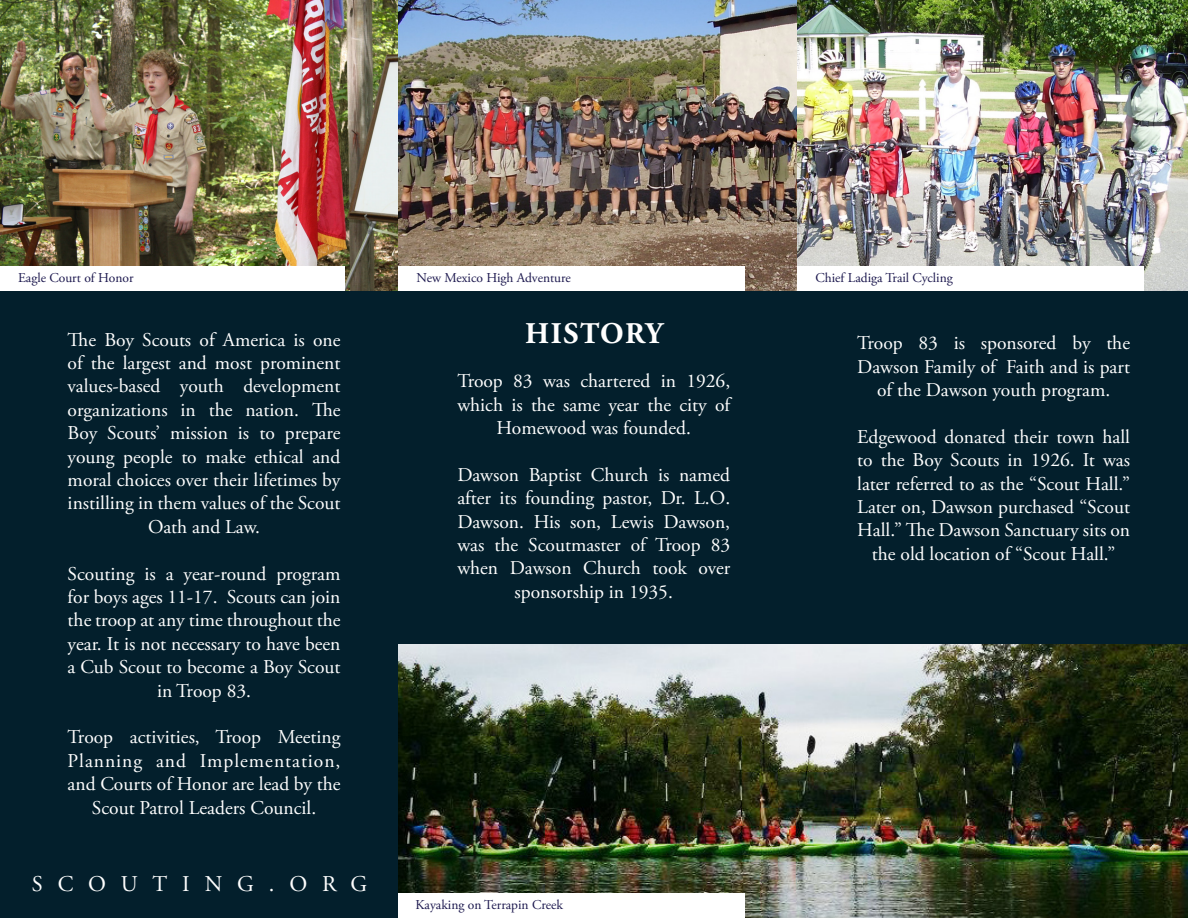
<style>
.page{position:relative;width:1188px;height:918px;background:#031f2c}
.page>*{position:absolute;margin:0;border:0;box-sizing:border-box;transform-origin:0 0}
.t1{font:700 30px "Adobe Garamond Pro";letter-spacing:.05em;color:#fff}
.t2{font:22.5px "Adobe Garamond Pro";letter-spacing:.66em;color:#fff}
.t3{font:19.5px/23.4px "Adobe Garamond Pro";color:#fff;text-align:center}
.t4{font:13.5px "Adobe Garamond Pro";color:#1c184e}
</style>
<div class="page">
<img style="left:411px;top:0;width:777px;height:291px">
<img style="left:0;top:0;width:411px;height:291px">
<img style="left:399px;top:645px;width:789px;height:273px">
<div style="left:399px;top:894px;width:346px;height:24px;background:#fff"></div>
<div style="left:797px;top:266px;width:347px;height:25px;background:#fff"></div>
<div style="left:399px;top:266px;width:346px;height:25px;background:#fff"></div>
<div style="left:0;top:266px;width:345px;height:25px;background:#fff"></div>
<p class="t4" style="left:18px;top:270px;width:117px">Eagle Court of Honor</p>
<p class="t4" style="left:417px;top:270px;width:156px">New Mexico High Adventure</p>
<p class="t4" style="left:815px;top:270px;width:139px">Chief Ladiga Trail Cycling</p>
<p class="t3" style="left:68px;top:329px;width:274px">The Boy Scouts of America is one</p>
<p class="t1" style="left:525px;top:316px;width:139px">HISTORY</p>
<p class="t3" style="left:68px;top:352px;width:274px">of the largest and most prominent values-based youth development organizations in the nation. The<br>Boy Scouts’ mission is to prepare young people to make ethical and moral choices over their lifetimes by instilling in them values of the Scout<br>Oath and Law.</p>
<p class="t3" style="left:68px;top:563px;width:274px">Scouting is a year-round program for boys ages 11-17. Scouts can join the troop at any time throughout the year. It is not necessary to have been a Cub Scout to become a Boy Scout in Troop 83.</p>
<p class="t3" style="left:68px;top:726px;width:274px">Troop activities, Troop Meeting<br>Planning and Implementation, and Courts of Honor are lead by the<br>Scout Patrol Leaders Council.</p>
<p class="t3" style="left:457px;top:370px;width:274px">Troop 83 was chartered in 1926, which is the same year the city of<br>Homewood was founded.</p>
<p class="t3" style="left:457px;top:464px;width:274px">Dawson Baptist Church is named after its founding pastor, Dr. L.O.<br>Dawson. His son, Lewis Dawson, was the Scoutmaster of Troop 83 when Dawson Church took over sponsorship in 1935.</p>
<p class="t2" style="left:32px;top:870px;width:337px">SCOUTING.ORG</p>
<p class="t4" style="left:415px;top:897px;width:149px">Kayaking on Terrapin Creek</p>
<p class="t3" style="left:857px;top:332px;width:274px">Troop 83 is sponsored by the<br>Dawson Family of Faith and is part of the Dawson youth program.</p>
<p class="t3" style="left:857px;top:426px;width:274px">Edgewood donated their town hall to the Boy Scouts in 1926. It was later referred to as the “Scout Hall.” Later on, Dawson purchased “Scout Hall.” The Dawson Sanctuary sits on the old location of “Scout Hall.”</p>
</div>
